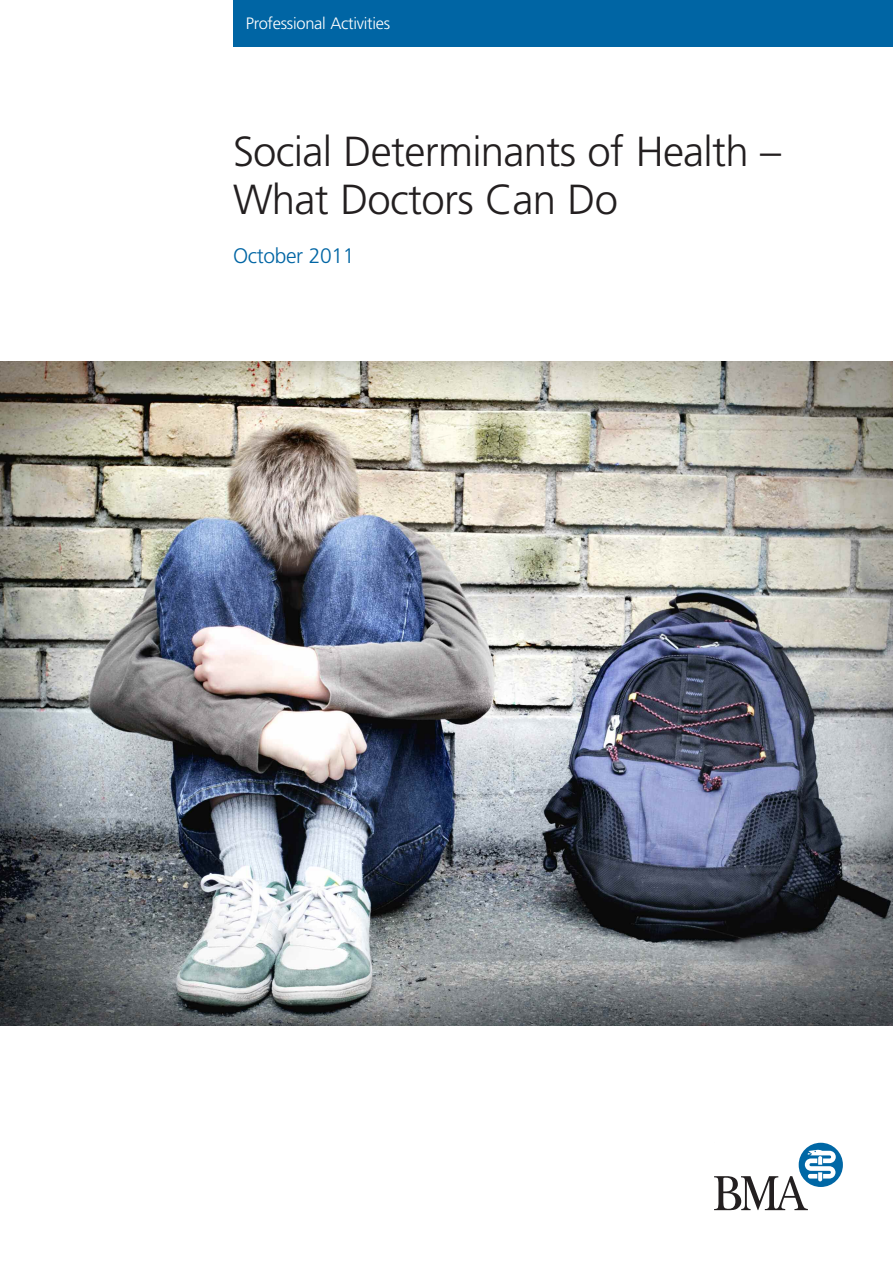
<style>
.page{position:relative;width:893px;height:1263px;background:#fff}
.page>*{position:absolute;margin:0;border:0;box-sizing:border-box;transform-origin:0 0}
.t1{font:300 42px/48px "Frutiger";letter-spacing:-.015em;color:#231f20}
.t2{font:300 21px "Frutiger";letter-spacing:-.015em;color:#0065a4}
.t3{font:300 16.5px "Frutiger";letter-spacing:-.015em;color:#fff}
</style>
<div class="page">
<div style="left:799px;top:1143px;width:44px;height:44px;background:#0067a5;border-radius:50%"></div>
<svg style="left:714px;top:1150px;width:122px;height:60px"></svg>
<div style="left:233px;top:0;width:660px;height:47px;background:#0065a4"></div>
<img style="left:0;top:362px;width:893px;height:663px">
<p class="t3" style="left:246px;top:17px;width:146px">Professional Activities</p>
<p class="t1" style="left:233px;top:130px;width:550px">Social Determinants of Health –<br>What Doctors Can Do</p>
<p class="t2" style="left:233px;top:248px;width:123px">October 2011</p>
</div>
